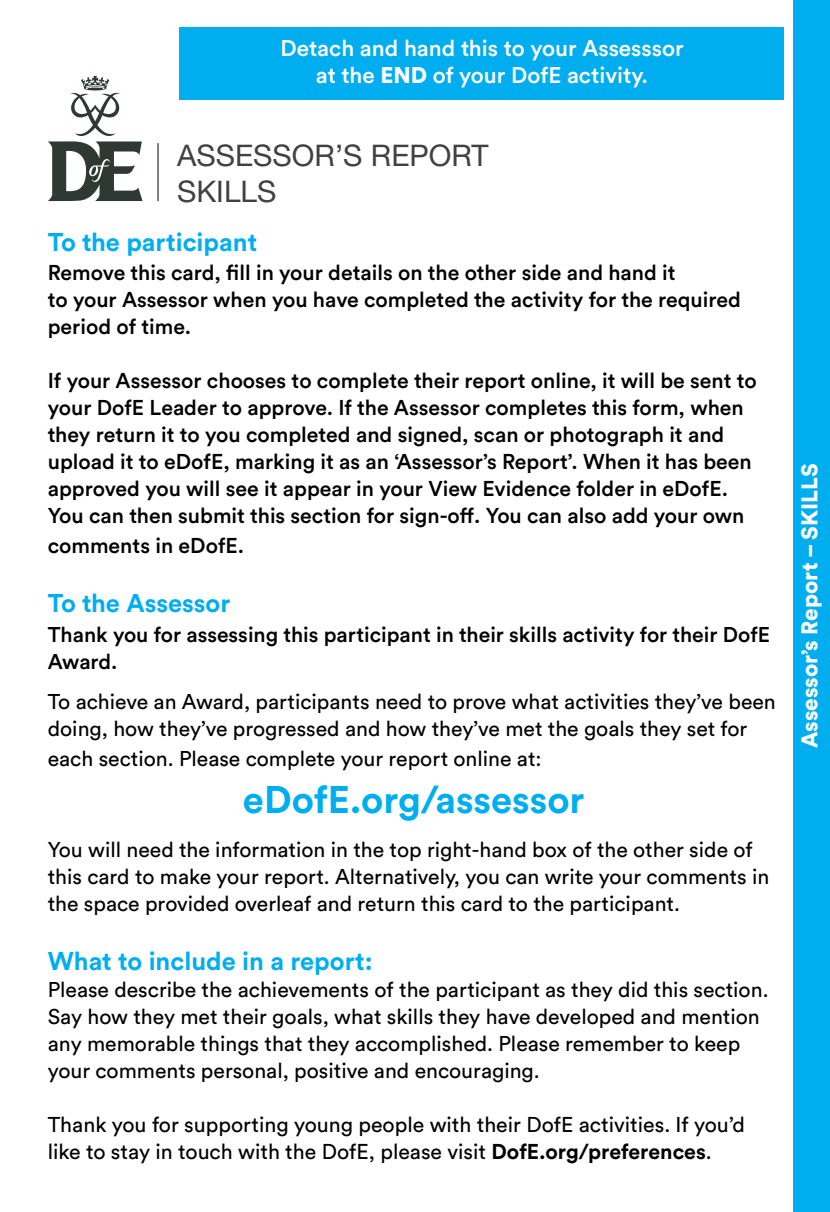
<style>
.page{position:relative;width:830px;height:1212px;background:#fff}
.page>*{position:absolute;margin:0;border:0;box-sizing:border-box;transform-origin:0 0}
.t1{font:700 38.02px "Circular Std";color:#00aeef}
.t2{font:29.7px/35.8px "Helvetica Neue LT";color:#414042}
.t3{font:700 25.43px "Circular Std";color:#00aeef}
.t4{font:500 22.5px/27px "Circular Std";color:#fff;text-align:center}
.t5{font:900 22.5px "Circular Std";color:#fff}
.t6{font:21.15px/27px "Circular Std";color:#000}
.t7{font:500 21.15px/27px "Circular Std";color:#000}
.s1{font-weight:900}
.s2{font-weight:700}
</style>
<div class="page">
<div style="left:792px;top:0;width:37px;height:1212px;background:#00aeef"></div>
<svg style="left:48px;top:76px;width:94px;height:125px"></svg>
<hr style="left:157px;top:143px;width:2px;height:58px;background:#414042">
<div style="left:179px;top:27px;width:604px;height:73px;background:#00aeef"></div>
<p class="t4" style="left:280px;top:34px;width:404px">Detach and hand this to your Assesssor at the <span class="s1">END</span> of your DofE activity.</p>
<h2 class="t2" style="left:177px;top:137px;width:313px">ASSESSOR’S REPORT<br>SKILLS</h2>
<p class="t3" style="left:48px;top:225px;width:211px">To the participant</p>
<p class="t7" style="left:48px;top:259px;width:694px">Remove this card, fill in your details on the other side and hand it<br>to your Assessor when you have completed the activity for the required period of time.</p>
<p class="t7" style="left:48px;top:367px;width:710px">If your Assessor chooses to complete their report online, it will be sent to your DofE Leader to approve. If the Assessor completes this form, when they return it to you completed and signed, scan or photograph it and upload it to eDofE, marking it as an ‘Assessor’s Report’. When it has been approved you will see it appear in your View Evidence folder in eDofE.<br>You can then submit this section for sign-off. You can also add your own</p>
<p class="t7" style="left:48px;top:532px;width:198px">comments in eDofE.</p>
<p class="t3" style="left:48px;top:587px;width:184px">To the Assessor</p>
<p class="t7" style="left:48px;top:620px;width:723px">Thank you for assessing this participant in their skills activity for their DofE<br>Award.</p>
<p class="t6" style="left:48px;top:688px;width:729px">To achieve an Award, participants need to prove what activities they’ve been doing, how they’ve progressed and how they’ve met the goals they set for</p>
<p class="t6" style="left:48px;top:745px;width:495px">each section. Please complete your report online at:</p>
<h1 class="t1" style="left:243px;top:775px;width:343px">eDofE.org/assessor</h1>
<p class="t6" style="left:48px;top:835px;width:722px">You will need the information in the top right-hand box of the other side of this card to make your report. Alternatively, you can write your comments in the space provided overleaf and return this card to the participant.</p>
<p class="t3" style="left:48px;top:944px;width:326px">What to include in a report:</p>
<p class="t6" style="left:48px;top:976px;width:722px">Please describe the achievements of the participant as they did this section.<br>Say how they met their goals, what skills they have developed and mention any memorable things that they accomplished. Please remember to keep your comments personal, positive and encouraging.</p>
<p class="t6" style="left:48px;top:1111px;width:698px">Thank you for supporting young people with their DofE activities. If you’d like to stay in touch with the DofE, please visit <span class="s2">DofE.org/preferences</span>.</p>
<p class="t5" style="left:794px;top:748px;width:286px;rotate:-90deg">Assessor’s Report – SKILLS</p>
</div>
